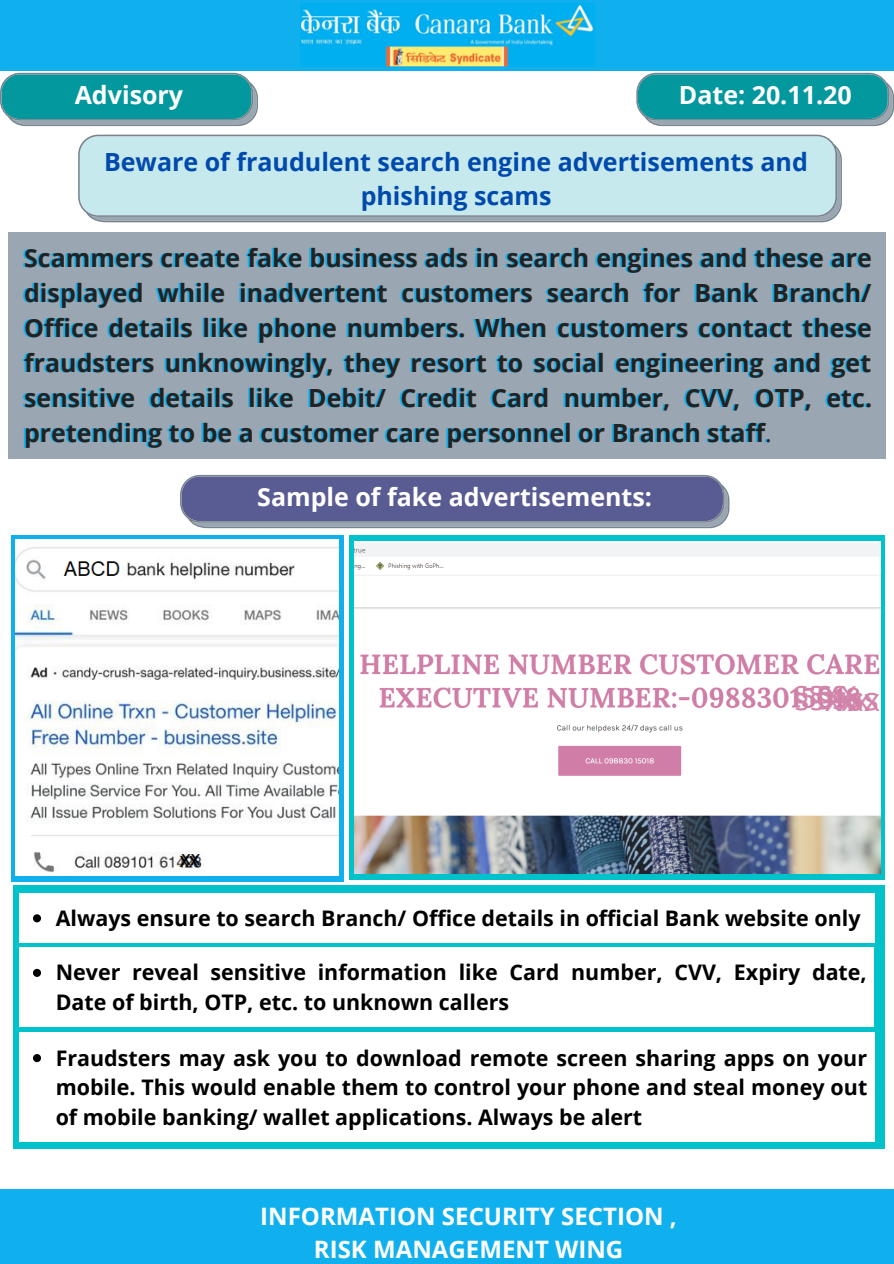
<style>
.page{position:relative;width:894px;height:1264px;background:#fff}
.page>*{position:absolute;margin:0;border:0;box-sizing:border-box;transform-origin:0 0}
.t1{font:31.5px "Open Sans";color:#d285ab}
.t2{font:700 25.05px/35px "Open Sans";color:#222;text-align:justify}
.t3{font:700 25.05px/34.3px "Open Sans";color:#004aad;text-align:center}
.t4{font:700 25.05px "Open Sans";color:#fff}
.t5{font:700 24px/32.7px "Open Sans";color:#fff;text-align:center}
.t6{font:700 21.45px/29.8px "Open Sans";color:#000}
.s1{font-weight:400}
</style>
<div class="page">
<div style="left:0;top:0;width:893px;height:70px;background:#10b0ef"></div>
<img style="left:300px;top:4px;width:294px;height:63px">
<svg style="left:0;top:73px;width:258px;height:53px;background:#249ca2"></svg>
<svg style="left:636px;top:73px;width:257px;height:53px;background:#249ba2"></svg>
<svg style="left:78px;top:135px;width:763px;height:87px;background:#c0e1e5"></svg>
<div style="left:8px;top:232px;width:877px;height:226px;background:#9aa7b2"></div>
<div style="left:11px;top:535px;width:332px;height:346px;background:#10b0ef"></div>
<img style="left:15px;top:539px;width:323px;height:336px">
<svg style="left:180px;top:475px;width:549px;height:53px;background:#656897"></svg>
<div style="left:349px;top:535px;width:535px;height:344px;background:#00c2cb"></div>
<img style="left:354px;top:541px;width:526px;height:332px">
<div style="left:13px;top:885px;width:871px;height:263px;background:#00c2cb"></div>
<div style="left:19px;top:892px;width:855px;height:50px;background:#fff"></div>
<svg style="left:33px;top:914px;width:8px;height:8px"></svg>
<div style="left:19px;top:947px;width:854px;height:80px;background:#fff"></div>
<svg style="left:33px;top:968px;width:8px;height:8px"></svg>
<div style="left:19px;top:1032px;width:855px;height:110px;background:#fff"></div>
<svg style="left:33px;top:1054px;width:8px;height:8px"></svg>
<div style="left:0;top:1188px;width:893px;height:75px;background:#10b0ef"></div>
<p class="t4" style="left:75px;top:77px;width:110px">Advisory</p>
<p class="t4" style="left:678px;top:77px;width:174px">Date: 20.11.20</p>
<p class="t3" style="left:104px;top:144px;width:705px">Beware of fraudulent search engine advertisements and phishing scams</p>
<p class="t2" style="left:24px;top:240px;width:849px">Scammers create fake business ads in search engines and these are displayed while inadvertent customers search for Bank Branch/ Office details like phone numbers. When customers contact these fraudsters unknowingly, they resort to social engineering and get sensitive details like Debit/ Credit Card number, CVV, OTP, etc. pretending to be a customer care personnel or Branch staff<span class="s1">.</span></p>
<p class="t4" style="left:257px;top:479px;width:396px">Sample of fake advertisements:</p>
<h1 class="t1" style="left:793px;top:669px;width:65px">ssxx</h1>
<h1 class="t1" style="left:817px;top:672px;width:32px">ssss</h1>
<h1 class="t1" style="left:794px;top:677px;width:87px">ssxxxxss</h1>
<p class="t6" style="left:56px;top:902px;width:806px">Always ensure to search Branch/ Office details in official Bank website only</p>
<p class="t6" style="left:56px;top:957px;width:812px">Never reveal sensitive information like Card number, CVV, Expiry date,<br>Date of birth, OTP, etc. to unknown callers</p>
<p class="t6" style="left:56px;top:1042px;width:812px;text-align:justify">Fraudsters may ask you to download remote screen sharing apps on your mobile. This would enable them to control your phone and steal money out of mobile banking/ wallet applications. Always be alert</p>
<p class="t5" style="left:260px;top:1199px;width:418px">INFORMATION SECURITY SECTION ,<br>RISK MANAGEMENT WING</p>
</div>
